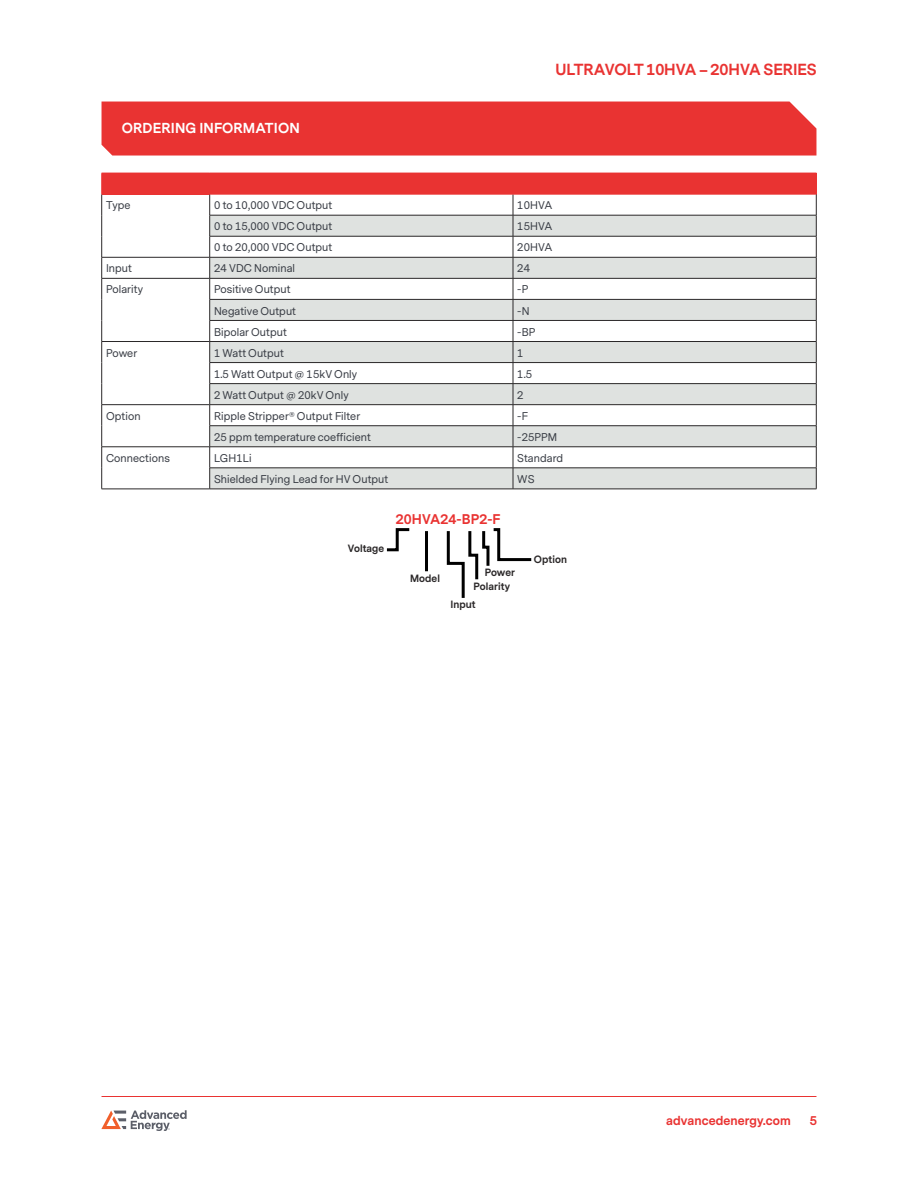
<style>
.page{position:relative;width:918px;height:1188px;background:#fff}
.page>*{position:absolute;margin:0;border:0;box-sizing:border-box;transform-origin:0 0}
.t1{font:700 15px "Messina Sans";letter-spacing:-.005em;color:#e93332}
.t2{font:700 13.5px "Messina Sans";letter-spacing:.01em;color:#fff}
.t3{font:700 13.2px "Messina Sans";letter-spacing:.01em;color:#e93332}
.t4{font:700 12px "Messina Sans";letter-spacing:.01em;color:#e93332}
.t5{font:10.5px "Messina Sans";letter-spacing:.01em;color:#393d45}
.t6{font:700 9.9px "Messina Sans";letter-spacing:.01em;color:#2b2829}
</style>
<div class="page">
<hr style="left:102px;top:1096px;width:714px;height:1px;background:#e93332">
<svg style="left:101px;top:1110px;width:86px;height:21px"></svg>
<div style="left:102px;top:102px;width:714px;height:54px;background:#e93332"></div>
<div style="left:102px;top:173px;width:714px;height:21px;background:#e93332"></div>
<svg style="left:210px;top:216px;width:606px;height:273px;fill:#dfe2e0"></svg>
<hr style="left:210px;top:215px;width:303px;height:1px;background:#2b2829">
<hr style="left:513px;top:215px;width:303px;height:1px;background:#2b2829">
<hr style="left:210px;top:236px;width:303px;height:1px;background:#2b2829">
<hr style="left:513px;top:236px;width:303px;height:1px;background:#2b2829">
<hr style="left:102px;top:257px;width:108px;height:1px;background:#2b2829">
<hr style="left:210px;top:257px;width:303px;height:1px;background:#2b2829">
<hr style="left:513px;top:257px;width:303px;height:1px;background:#2b2829">
<hr style="left:102px;top:278px;width:108px;height:1px;background:#2b2829">
<hr style="left:210px;top:278px;width:303px;height:1px;background:#2b2829">
<hr style="left:513px;top:278px;width:303px;height:1px;background:#2b2829">
<hr style="left:210px;top:299px;width:303px;height:1px;background:#2b2829">
<hr style="left:513px;top:299px;width:303px;height:1px;background:#2b2829">
<hr style="left:210px;top:320px;width:303px;height:1px;background:#2b2829">
<hr style="left:513px;top:320px;width:303px;height:1px;background:#2b2829">
<hr style="left:102px;top:341px;width:108px;height:1px;background:#2b2829">
<hr style="left:210px;top:341px;width:303px;height:1px;background:#2b2829">
<hr style="left:513px;top:341px;width:303px;height:1px;background:#2b2829">
<hr style="left:210px;top:362px;width:303px;height:1px;background:#2b2829">
<hr style="left:513px;top:362px;width:303px;height:1px;background:#2b2829">
<hr style="left:210px;top:383px;width:303px;height:1px;background:#2b2829">
<hr style="left:513px;top:383px;width:303px;height:1px;background:#2b2829">
<hr style="left:102px;top:404px;width:108px;height:1px;background:#2b2829">
<hr style="left:210px;top:404px;width:303px;height:1px;background:#2b2829">
<hr style="left:513px;top:404px;width:303px;height:1px;background:#2b2829">
<hr style="left:210px;top:425px;width:303px;height:1px;background:#2b2829">
<hr style="left:513px;top:425px;width:303px;height:1px;background:#2b2829">
<hr style="left:102px;top:447px;width:108px;height:1px;background:#2b2829">
<hr style="left:102px;top:489px;width:108px;height:1px;background:#2b2829">
<hr style="left:210px;top:447px;width:303px;height:1px;background:#2b2829">
<hr style="left:513px;top:447px;width:303px;height:1px;background:#2b2829">
<hr style="left:210px;top:468px;width:303px;height:1px;background:#2b2829">
<svg style="left:209px;top:195px;width:1px;height:294px"></svg>
<hr style="left:513px;top:468px;width:303px;height:1px;background:#2b2829">
<svg style="left:513px;top:195px;width:1px;height:294px"></svg>
<hr style="left:210px;top:489px;width:303px;height:1px;background:#2b2829">
<hr style="left:513px;top:489px;width:303px;height:1px;background:#2b2829">
<svg style="left:101px;top:173px;width:1px;height:316px"></svg>
<svg style="left:816px;top:173px;width:1px;height:316px"></svg>
<hr style="left:102px;top:194px;width:108px;height:1px;background:#e93332">
<hr style="left:210px;top:194px;width:303px;height:1px;background:#e93332">
<hr style="left:513px;top:194px;width:303px;height:1px;background:#e93332">
<svg style="left:386px;top:528px;width:24px;height:24px"></svg>
<hr style="left:425px;top:531px;width:3px;height:40px;background:#000">
<svg style="left:446px;top:528px;width:86px;height:70px"></svg>
<p class="t2" style="left:122px;top:122px;width:180px">ORDERING INFORMATION</p>
<h1 class="t1" style="left:555px;top:61px;width:263px">ULTRAVOLT 10HVA – 20HVA SERIES</h1>
<p class="t5" style="left:106px;top:200px;width:26px">Type</p>
<p class="t5" style="left:214px;top:200px;width:120px">0 to 10,000 VDC Output</p>
<p class="t5" style="left:517px;top:200px;width:37px">10HVA</p>
<p class="t5" style="left:214px;top:221px;width:120px">0 to 15,000 VDC Output</p>
<p class="t5" style="left:517px;top:221px;width:37px">15HVA</p>
<p class="t5" style="left:214px;top:242px;width:120px">0 to 20,000 VDC Output</p>
<p class="t5" style="left:517px;top:242px;width:37px">20HVA</p>
<p class="t5" style="left:106px;top:263px;width:28px">Input</p>
<p class="t5" style="left:214px;top:263px;width:83px">24 VDC Nominal</p>
<p class="t5" style="left:517px;top:263px;width:14px">24</p>
<p class="t5" style="left:106px;top:284px;width:39px">Polarity</p>
<p class="t5" style="left:214px;top:284px;width:78px">Positive Output</p>
<p class="t5" style="left:517px;top:284px;width:13px">-P</p>
<p class="t5" style="left:214px;top:305px;width:84px">Negative Output</p>
<p class="t5" style="left:517px;top:305px;width:14px">-N</p>
<p class="t5" style="left:214px;top:326px;width:74px">Bipolar Output</p>
<p class="t5" style="left:517px;top:326px;width:20px">-BP</p>
<p class="t5" style="left:106px;top:347px;width:33px">Power</p>
<p class="t5" style="left:214px;top:347px;width:71px">1 Watt Output</p>
<p class="t5" style="left:517px;top:347px;width:8px">1</p>
<p class="t5" style="left:214px;top:368px;width:145px">1.5 Watt Output @ 15kV Only</p>
<p class="t5" style="left:517px;top:368px;width:16px">1.5</p>
<p class="t5" style="left:214px;top:389px;width:136px">2 Watt Output @ 20kV Only</p>
<p class="t5" style="left:517px;top:389px;width:8px">2</p>
<p class="t5" style="left:106px;top:411px;width:36px">Option</p>
<p class="t5" style="left:214px;top:411px;width:148px">Ripple Stripper® Output Filter</p>
<p class="t5" style="left:517px;top:411px;width:12px">-F</p>
<p class="t5" style="left:214px;top:432px;width:158px">25 ppm temperature coefficient</p>
<p class="t5" style="left:517px;top:432px;width:41px">-25PPM</p>
<p class="t5" style="left:106px;top:453px;width:65px">Connections</p>
<p class="t5" style="left:214px;top:453px;width:39px">LGH1Li</p>
<p class="t5" style="left:517px;top:453px;width:47px">Standard</p>
<p class="t5" style="left:214px;top:474px;width:176px">Shielded Flying Lead for HV Output</p>
<p class="t5" style="left:517px;top:474px;width:19px">WS</p>
<p class="t3" style="left:396px;top:514px;width:106px">20HVA24-BP2-F</p>
<p class="t6" style="left:534px;top:555px;width:35px">Option</p>
<p class="t6" style="left:474px;top:581px;width:38px">Polarity</p>
<p class="t6" style="left:348px;top:544px;width:38px">Voltage</p>
<p class="t6" style="left:485px;top:568px;width:32px">Power</p>
<p class="t6" style="left:410px;top:574px;width:31px">Model</p>
<p class="t6" style="left:450px;top:600px;width:27px">Input</p>
<p class="t4" style="left:666px;top:1115px;width:126px">advancedenergy.com</p>
<p class="t4" style="left:810px;top:1115px;width:9px">5</p>
</div>
